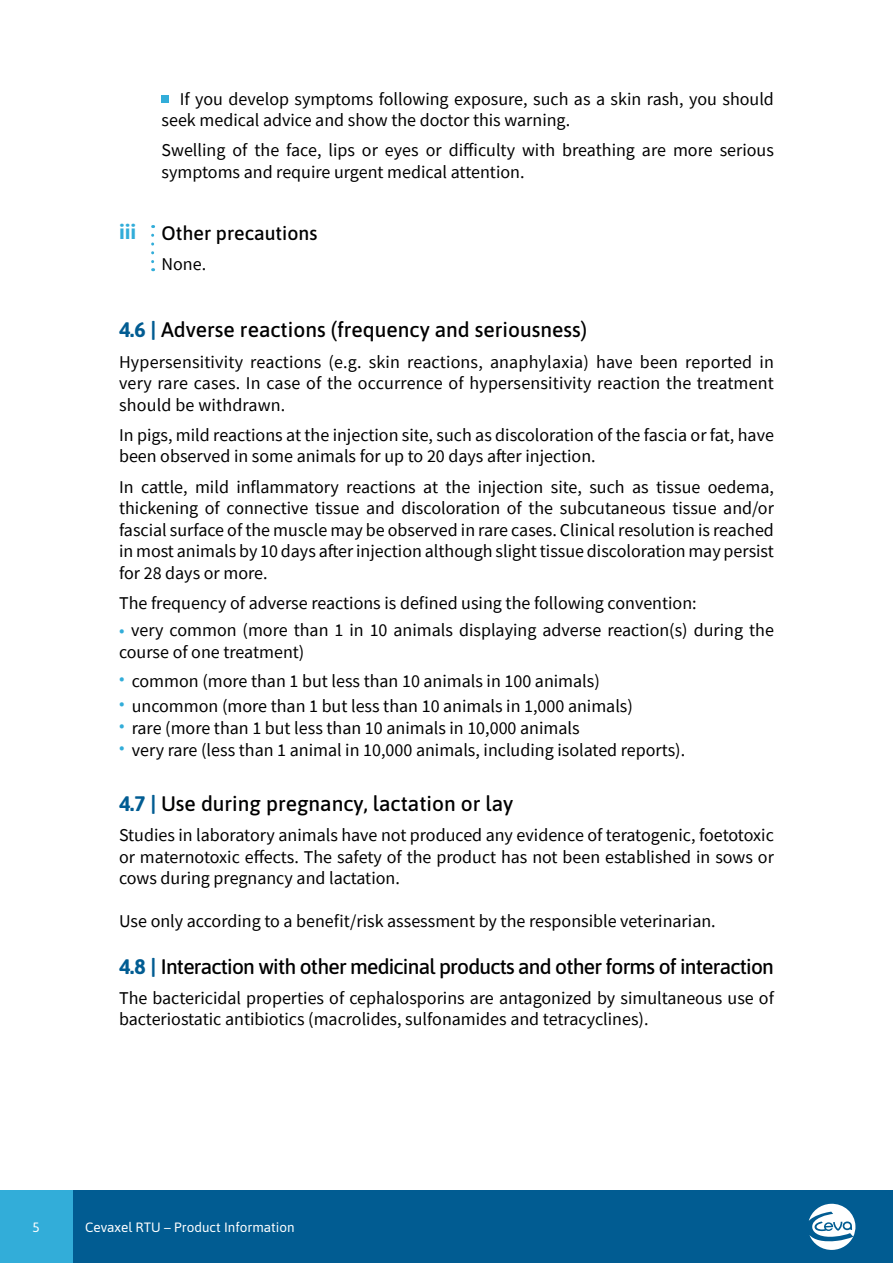
<style>
.page{position:relative;width:893px;height:1263px;background:#fff}
.page>*{position:absolute;margin:0;border:0;box-sizing:border-box;transform-origin:0 0}
.t1{font:500 21px "Asap";color:#000001}
.t2{font:500 21px "Asap";letter-spacing:-.035em;color:#000001}
.t3{font:700 21px "Source Sans Pro";color:#32add9}
.t4{font:500 19.5px "Asap";color:#000001}
.t5{font:18px/21.6px "Source Sans Pro";color:#000001}
.t6{font:13.5px "Asap";color:#fff}
.s1{font-weight:700;color:#015c92}
.s2{color:#32add9}
</style>
<div class="page">
<div style="left:0;top:1191px;width:893px;height:72px;background:#015c92"></div>
<div style="left:0;top:1191px;width:72px;height:72px;background:#32add9"></div>
<svg style="left:809px;top:1203px;width:47px;height:47px"></svg>
<div style="left:162px;top:95px;width:7px;height:7px;background:#32add9"></div>
<svg style="left:151px;top:235px;width:3px;height:36px"></svg>
<p class="t3" style="left:119px;top:218px;width:19px">iii</p>
<p class="t5" style="left:162px;top:88px;width:614px;text-indent:18px">If you develop symptoms following exposure, such as a skin rash, you should seek medical advice and show the doctor this warning.</p>
<p class="t5" style="left:162px;top:139px;width:614px">Swelling of the face, lips or eyes or difficulty with breathing are more serious symptoms and require urgent medical attention.</p>
<p class="t4" style="left:162px;top:219px;width:157px">Other precautions</p>
<p class="t5" style="left:162px;top:253px;width:46px">None.</p>
<p class="t1" style="left:119px;top:315px;width:470px"><span class="s1">4.6 |</span> Adverse reactions (frequency and seriousness)</p>
<p class="t5" style="left:119px;top:351px;width:656px;text-align:justify">Hypersensitivity reactions (e.g. skin reactions, anaphylaxia) have been reported in very rare cases. In case of the occurrence of hypersensitivity reaction the treatment should be withdrawn.</p>
<p class="t5" style="left:119px;top:424px;width:656px">In pigs, mild reactions at the injection site, such as discoloration of the fascia or fat, have been observed in some animals for up to 20 days after injection.</p>
<p class="t5" style="left:119px;top:476px;width:656px;text-align:justify">In cattle, mild inflammatory reactions at the injection site, such as tissue oedema, thickening of connective tissue and discoloration of the subcutaneous tissue and/or fascial surface of the muscle may be observed in rare cases. Clinical resolution is reached in most animals by 10 days after injection although slight tissue discoloration may persist for 28 days or more.</p>
<p class="t5" style="left:119px;top:592px;width:579px">The frequency of adverse reactions is defined using the following convention:</p>
<p class="t5" style="left:119px;top:619px;width:656px"><span class="s2">•</span> very common (more than 1 in 10 animals displaying adverse reaction(s) during the course of one treatment)</p>
<p class="t5" style="left:119px;top:670px;width:482px"><sup>•</sup> common (more than 1 but less than 10 animals in 100 animals)</p>
<p class="t5" style="left:119px;top:695px;width:515px"><sup>•</sup> uncommon (more than 1 but less than 10 animals in 1,000 animals)</p>
<p class="t5" style="left:119px;top:717px;width:462px"><sup>•</sup> rare (more than 1 but less than 10 animals in 10,000 animals</p>
<p class="t5" style="left:119px;top:739px;width:568px"><sup>•</sup> very rare (less than 1 animal in 10,000 animals, including isolated reports).</p>
<p class="t1" style="left:119px;top:789px;width:396px"><span class="s1">4.7 |</span> Use during pregnancy, lactation or lay</p>
<p class="t5" style="left:119px;top:824px;width:656px;text-align:justify">Studies in laboratory animals have not produced any evidence of teratogenic, foetotoxic or maternotoxic effects. The safety of the product has not been established in sows or cows during pregnancy and lactation.</p>
<p class="t5" style="left:119px;top:910px;width:598px">Use only according to a benefit/risk assessment by the responsible veterinarian.</p>
<p class="t2" style="left:119px;top:951px;width:656px"><span class="s1">4.8 |</span> Interaction with other medicinal products and other forms of interaction</p>
<p class="t5" style="left:119px;top:987px;width:656px">The bactericidal properties of cephalosporins are antagonized by simultaneous use of bacteriostatic antibiotics (macrolides, sulfonamides and tetracyclines).</p>
<p class="t6" style="left:33px;top:1217px;width:9px">5</p>
<p class="t6" style="left:85px;top:1218px;width:211px">Cevaxel RTU – Product Information</p>
</div>
